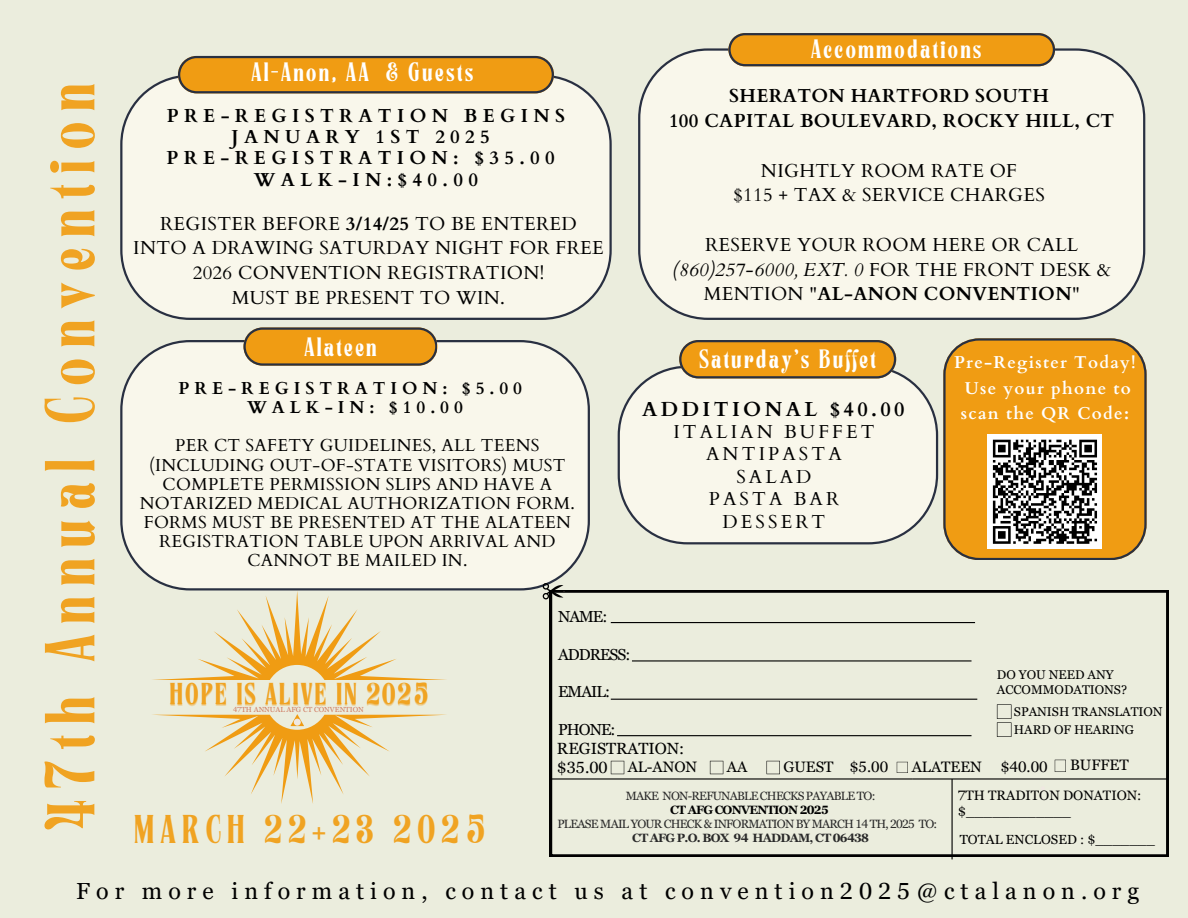
<style>
.page{position:relative;width:1188px;height:918px;background:#ebeddd}
.page>*{position:absolute;margin:0;border:0;box-sizing:border-box;transform-origin:0 0}
.t1{font:70.65px "Tan Harmoni";letter-spacing:.14em;color:#f0a322}
.t2{font:40.05px "Tan Harmoni";letter-spacing:.14em;color:#f0a322}
.t3{font:30.15px "Tan Harmoni";letter-spacing:.06em;color:#f0a322}
.t4{font:26.55px "Tan Harmoni";letter-spacing:.075em;color:#fff}
.t5{font:23.25px "Georgia Pro";letter-spacing:.26em;color:#000}
.t6{font:700 20.25px "Cardo";letter-spacing:.17em;color:#000}
.t7{font:18.75px "Cardo";letter-spacing:.02em;color:#000}
.t8{font:700 18.75px/24.8px "Cardo";letter-spacing:.02em;color:#000;text-align:center}
.t9{font:700 18.75px/21.3px "Cardo";letter-spacing:.285em;color:#000;text-align:center}
.t10{font:18.75px "Cardo";letter-spacing:.17em;color:#000}
.t11{font:italic 18.75px "Cardo";letter-spacing:.02em;color:#000}
.t12{font:17.25px/19.2px "Cardo";letter-spacing:.02em;color:#000;text-align:center}
.t13{font:700 17.25px "Cardo";letter-spacing:.285em;color:#000}
.t14{font:700 17.1px/25.7px "Cardo";letter-spacing:.075em;color:#fff}
.t15{font:16.2px "Georgia Pro";color:#000}
.t16{font:15.9px "Georgia Pro";letter-spacing:-.06em;color:#000}
.t17{font:15.15px "Georgia Pro";color:#000}
.t18{font:13.65px/15.8px "Georgia Pro";color:#000}
.t19{font:13.2px "Georgia Pro";color:#000}
.t20{font:12.75px "Georgia Pro";color:#000}
.t21{font:12px "Georgia Pro";letter-spacing:-.06em;color:#292929}
.t22{font:700 12px "Georgia Pro";letter-spacing:-.06em;color:#292929}
.t23{font:700 12px "Georgia Pro";letter-spacing:-.06em;color:#000}
.t24{font:7.35px "Georgia Pro";color:#cf7a61}
.s1{font-style:normal}
.s2{font-weight:400}
.s3{font-weight:700}
</style>
<div class="page">
<svg style="left:152px;top:591px;width:295px;height:89px"></svg>
<svg style="left:152px;top:714px;width:294px;height:90px"></svg>
<div style="left:294px;top:719px;width:7px;height:7px;background:#efe8e1;border-radius:50%"></div>
<div style="left:120px;top:75px;width:492px;height:245px;background:#f9f7eb"></div>
<svg style="left:178px;top:56px;width:376px;height:37px;background:#d9911c"></svg>
<div style="left:120px;top:340px;width:470px;height:251px;background:#f9f7eb"></div>
<svg style="left:243px;top:327px;width:194px;height:39px;background:#d69223"></svg>
<div style="left:638px;top:48px;width:507px;height:272px;background:#f9f7eb"></div>
<svg style="left:728px;top:33px;width:327px;height:33px;background:#d58f1d"></svg>
<svg style="left:618px;top:366px;width:320px;height:178px"></svg>
<svg style="left:679px;top:340px;width:217px;height:38px;background:#d8911f"></svg>
<svg style="left:550px;top:591px;width:618px;height:265px"></svg>
<hr style="left:611px;top:622px;width:364px;height:1px;background:#000">
<hr style="left:632px;top:660px;width:340px;height:2px;background:#000">
<hr style="left:611px;top:699px;width:366px;height:1px;background:#000">
<hr style="left:617px;top:735px;width:355px;height:1px;background:#000">
<hr style="left:550px;top:778px;width:363px;height:2px;background:#000">
<svg style="left:997px;top:704px;width:15px;height:33px"></svg>
<svg style="left:1041px;top:786px;width:4px;height:5px"></svg>
<svg style="left:897px;top:762px;width:11px;height:11px"></svg>
<svg style="left:767px;top:761px;width:13px;height:13px"></svg>
<svg style="left:710px;top:761px;width:13px;height:13px"></svg>
<svg style="left:611px;top:761px;width:13px;height:13px"></svg>
<hr style="left:913px;top:778px;width:255px;height:2px;background:#000">
<svg style="left:1055px;top:760px;width:11px;height:12px"></svg>
<hr style="left:952px;top:779px;width:1px;height:80px;background:#000">
<svg style="left:543px;top:583px;width:22px;height:16px"></svg>
<svg style="left:943px;top:338px;width:204px;height:222px;background:#e59a1f"></svg>
<div style="left:988px;top:435px;width:114px;height:114px;background:#fff"></div>
<svg style="left:992px;top:439px;width:105px;height:105px"></svg>
<p class="t4" style="left:811px;top:39px;width:173px">Accommodations</p>
<p class="t4" style="left:251px;top:62px;width:224px">Al-Anon, AA &amp; Guests</p>
<h6 class="t1" style="left:44px;top:831px;width:750px;rotate:-90deg">47th Annual Convention</h6>
<p class="t8" style="left:669px;top:84px;width:447px">SHERATON HARTFORD SOUTH<br>100 CAPITAL BOULEVARD, ROCKY HILL, CT</p>
<p class="t7" style="left:761px;top:158px;width:258px">NIGHTLY ROOM RATE OF</p>
<p class="t7" style="left:733px;top:183px;width:313px">$115 + TAX &amp; SERVICE CHARGES</p>
<p class="t7" style="left:705px;top:232px;width:375px">RESERVE YOUR ROOM HERE OR CALL</p>
<p class="t11" style="left:672px;top:257px;width:440px">(860)257-6000, EXT. 0 <span class="s1">FOR THE FRONT DESK &amp;</span></p>
<p class="t8" style="left:704px;top:282px;width:378px"><span class="s2">MENTION "</span>AL-ANON CONVENTION<span class="s2">"</span></p>
<p class="t9" style="left:167px;top:105px;width:400px">PRE-REGISTRATION BEGINS<br>JANUARY 1ST 2025<br>PRE-REGISTRATION: $35.00<br>WALK-IN:$40.00</p>
<p class="t7" style="left:160px;top:211px;width:418px">REGISTER BEFORE <span class="s3">3/14/25</span> TO BE ENTERED</p>
<p class="t7" style="left:133px;top:236px;width:472px">INTO A DRAWING SATURDAY NIGHT FOR FREE</p>
<p class="t7" style="left:193px;top:261px;width:353px">2026 CONVENTION REGISTRATION!</p>
<p class="t7" style="left:232px;top:285px;width:275px">MUST BE PRESENT TO WIN.</p>
<p class="t4" style="left:304px;top:337px;width:74px">Alateen</p>
<p class="t4" style="left:699px;top:349px;width:178px">Saturday’s Buffet</p>
<p class="t14" style="left:954px;top:350px;width:183px">Pre-Register Today!</p>
<p class="t14" style="left:961px;top:375px;width:171px">Use your phone to scan the QR Code:</p>
<h6 class="t13" style="left:178px;top:377px;width:345px">PRE-REGISTRATION: $5.00</h6>
<p class="t13" style="left:247px;top:396px;width:217px">WALK-IN: $10.00</p>
<p class="t12" style="left:140px;top:436px;width:437px">PER CT SAFETY GUIDELINES, ALL TEENS (INCLUDING OUT-OF-STATE VISITORS) MUST COMPLETE PERMISSION SLIPS AND HAVE A NOTARIZED MEDICAL AUTHORIZATION FORM.<br>FORMS MUST BE PRESENTED AT THE ALATEEN REGISTRATION TABLE UPON ARRIVAL AND CANNOT BE MAILED IN.</p>
<p class="t6" style="left:642px;top:396px;width:264px">ADDITIONAL $40.00</p>
<p class="t10" style="left:673px;top:419px;width:203px">ITALIAN BUFFET</p>
<p class="t10" style="left:706px;top:442px;width:137px">ANTIPASTA</p>
<p class="t7" style="left:736px;top:464px;width:77px">SALAD</p>
<p class="t10" style="left:709px;top:487px;width:132px">PASTA BAR</p>
<p class="t10" style="left:723px;top:509px;width:104px">DESSERT</p>
<p class="t16" style="left:558px;top:608px;width:51px">NAME:</p>
<p class="t16" style="left:558px;top:645px;width:74px">ADDRESS:</p>
<p class="t16" style="left:558px;top:683px;width:53px">EMAIL:</p>
<p class="t16" style="left:558px;top:720px;width:59px">PHONE:</p>
<p class="t15" style="left:557px;top:739px;width:129px">REGISTRATION:</p>
<p class="t15" style="left:557px;top:759px;width:52px">$35.00</p>
<p class="t21" style="left:626px;top:789px;width:251px">MAKE NON-REFUNABLE CHECKS PAYABLE TO:</p>
<h3 class="t23" style="left:670px;top:803px;width:160px">CT AFG CONVENTION 2025</h3>
<p class="t21" style="left:557px;top:817px;width:381px">PLEASE MAIL YOUR CHECK &amp; INFORMATION BY MARCH 14 TH, 2025 TO:</p>
<p class="t22" style="left:632px;top:831px;width:238px">CT AFG P.O. BOX 94 HADDAM, CT 06438</p>
<p class="t20" style="left:997px;top:667px;width:118px">DO YOU NEED ANY</p>
<p class="t20" style="left:997px;top:682px;width:132px">ACCOMMODATIONS?</p>
<h1 class="t3" style="left:170px;top:683px;width:261px">HOPE IS ALIVE IN 2025</h1>
<p class="t24" style="left:233px;top:705px;width:132px">47TH ANNUAL AFG CT CONVENTION</p>
<p class="t20" style="left:1014px;top:704px;width:150px">SPANISH TRANSLATION</p>
<p class="t20" style="left:1014px;top:722px;width:122px">HARD OF HEARING</p>
<p class="t17" style="left:628px;top:758px;width:71px">AL-ANON</p>
<p class="t17" style="left:784px;top:758px;width:52px">GUEST</p>
<p class="t17" style="left:849px;top:758px;width:40px">$5.00</p>
<p class="t17" style="left:912px;top:758px;width:72px">ALATEEN</p>
<p class="t17" style="left:1070px;top:756px;width:60px">BUFFET</p>
<p class="t18" style="left:958px;top:788px;width:185px">7TH TRADITON DONATION: $____________</p>
<p class="t19" style="left:960px;top:832px;width:197px">TOTAL ENCLOSED : $_______</p>
<p class="t17" style="left:1000px;top:758px;width:49px">$40.00</p>
<p class="t17" style="left:727px;top:758px;width:22px">AA</p>
<p class="t2" style="left:134px;top:815px;width:354px">MARCH 22+23 2025</p>
<p class="t5" style="left:76px;top:877px;width:1065px">For more information, contact us at convention2025@ctalanon.org</p>
</div>
